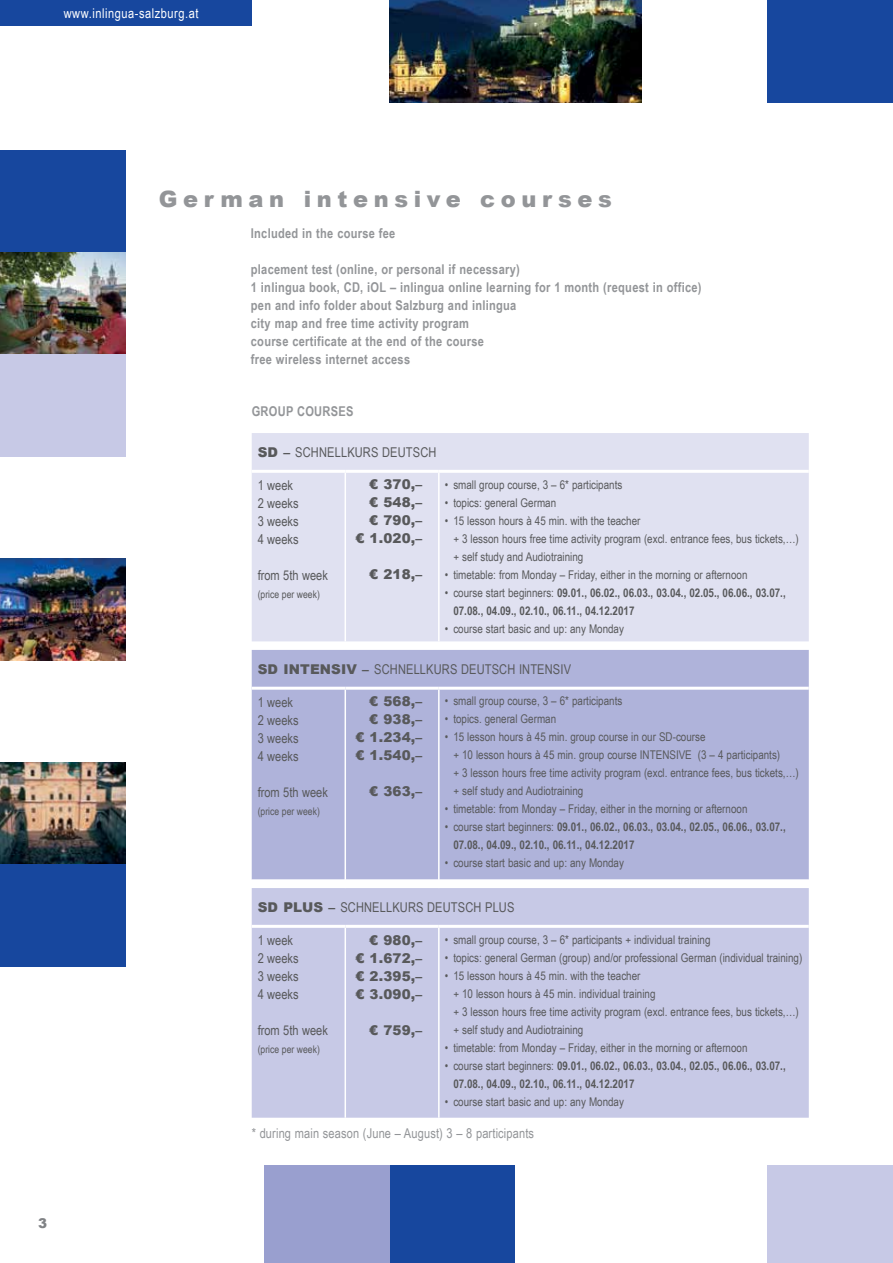
<style>
.page{position:relative;width:893px;height:1263px;background:#fff}
.page>*{position:absolute;margin:0;border:0;box-sizing:border-box;transform-origin:0 0}
.t1{font:900 22.5px "Arial";letter-spacing:.25em;color:#939598}
.t2{font:700 13.5px/18px "Arial Narrow";letter-spacing:.02em;color:#939598}
.t3{font:13.5px/18px "Arial Narrow";color:#58595b}
.t4{font:900 13.5px/18px "Arial";letter-spacing:.01em;color:#58595b;text-align:right}
.t5{font:13.5px "Arial Narrow";letter-spacing:.01em;color:#939598}
.t6{font:13.5px "Arial Narrow";letter-spacing:.04em;color:#fff}
.t7{font:900 13.5px "Arial";color:#808285}
.t8{font:12px/18px "Arial Narrow";color:#58595b}
.t9{font:700 12px/18px "Arial Narrow";color:#58595b}
.t10{font:10.5px "Arial Narrow";color:#58595b}
.s1{font-family:"Arial";font-weight:900}
.s2{font-weight:400}
</style>
<div class="page">
<div style="left:0;top:0;width:252px;height:26px;background:#17479e"></div>
<img style="left:389px;top:0;width:252px;height:102px">
<div style="left:767px;top:0;width:126px;height:102px;background:#17479e"></div>
<div style="left:767px;top:1165px;width:126px;height:98px;background:#c7c9e6"></div>
<div style="left:389px;top:1165px;width:126px;height:98px;background:#17479e"></div>
<div style="left:264px;top:1165px;width:125px;height:98px;background:#999fcf"></div>
<div style="left:0;top:150px;width:126px;height:102px;background:#17479e"></div>
<img style="left:0;top:252px;width:126px;height:102px">
<div style="left:0;top:354px;width:126px;height:102px;background:#c7c9e6"></div>
<img style="left:0;top:558px;width:126px;height:102px">
<img style="left:0;top:763px;width:126px;height:102px">
<div style="left:0;top:865px;width:126px;height:102px;background:#17479e"></div>
<div style="left:252px;top:433px;width:557px;height:208px;background:#e0e1f1"></div>
<div style="left:252px;top:650px;width:557px;height:229px;background:#afb3da"></div>
<div style="left:252px;top:888px;width:557px;height:230px;background:#c7c9e6"></div>
<hr style="left:345px;top:473px;width:1px;height:168px;background:#fff">
<hr style="left:438px;top:473px;width:2px;height:168px;background:#fff">
<hr style="left:345px;top:928px;width:1px;height:190px;background:#fff">
<hr style="left:438px;top:928px;width:2px;height:190px;background:#fff">
<hr style="left:345px;top:690px;width:1px;height:189px;background:#fff">
<hr style="left:438px;top:690px;width:2px;height:189px;background:#fff">
<svg style="left:252px;top:879px;width:557px;height:1px"></svg>
<hr style="left:252px;top:470px;width:93px;height:3px;background:#fff">
<hr style="left:345px;top:470px;width:94px;height:3px;background:#fff">
<hr style="left:439px;top:470px;width:370px;height:3px;background:#fff">
<hr style="left:252px;top:925px;width:93px;height:3px;background:#fff">
<hr style="left:345px;top:925px;width:94px;height:3px;background:#fff">
<hr style="left:439px;top:925px;width:370px;height:3px;background:#fff">
<hr style="left:252px;top:687px;width:93px;height:3px;background:#fff">
<hr style="left:345px;top:687px;width:94px;height:3px;background:#fff">
<hr style="left:439px;top:687px;width:370px;height:3px;background:#fff">
<p class="t6" style="left:64px;top:4px;width:136px">www.inlingua-salzburg.at</p>
<p class="t7" style="left:38px;top:1213px;width:11px">3</p>
<h1 class="t1" style="left:159px;top:183px;width:455px">German intensive courses</h1>
<p class="t2" style="left:251px;top:223px;width:146px">Included in the course fee</p>
<p class="t2" style="left:251px;top:259px;width:452px">placement test (online, or personal if necessary)<br>1 inlingua book, CD, iOL – inlingua online learning for 1 month (request in office) pen and info folder about Salzburg and inlingua<br>city map and free time activity program<br>course certificate at the end of the course<br>free wireless internet access</p>
<p class="t2" style="left:252px;top:401px;width:80px">Group courses</p>
<p class="t3" style="left:258px;top:443px;width:180px"><span class="s1">SD –</span> SCHNELLKURS DEUTSCH</p>
<p class="t3" style="left:258px;top:475px;width:42px">1 week<br>2 weeks<br>3 weeks<br>4 weeks</p>
<p class="t3" style="left:258px;top:565px;width:72px">from 5th week</p>
<p class="t10" style="left:258px;top:586px;width:64px">(price per week)</p>
<p class="t4" style="left:355px;top:475px;width:68px">€ 370,–<br>€ 548,–<br>€ 790,–<br>€ 1.020,–</p>
<p class="t4" style="left:369px;top:565px;width:55px">€ 218,–</p>
<p class="t8" style="left:445px;top:475px;width:179px">• small group course, 3 – 6* participants</p>
<p class="t8" style="left:445px;top:493px;width:113px">• topics: general German</p>
<p class="t8" style="left:453px;top:511px;width:347px;text-indent:-9px">• 15 lesson hours à 45 min. with the teacher<br>+ 3 lesson hours free time activity program (excl. entrance fees, bus tickets,…) + self study and Audiotraining</p>
<p class="t8" style="left:445px;top:565px;width:304px">• timetable: from Monday – Friday, either in the morning or afternoon</p>
<p class="t9" style="left:453px;top:583px;width:334px;text-indent:-9px"><span class="s2">• course start beginners:</span> 09.01., 06.02., 06.03., 03.04., 02.05., 06.06., 03.07.,<br>07.08., 04.09., 02.10., 06.11., 04.12.2017</p>
<p class="t8" style="left:445px;top:619px;width:181px">• course start basic and up: any Monday</p>
<p class="t3" style="left:258px;top:660px;width:315px"><span class="s1">SD INTENSIV –</span> SCHNELLKURS DEUTSCH INTENSIV</p>
<p class="t3" style="left:258px;top:692px;width:42px">1 week<br>2 weeks<br>3 weeks<br>4 weeks</p>
<p class="t3" style="left:258px;top:782px;width:72px">from 5th week</p>
<p class="t10" style="left:258px;top:803px;width:64px">(price per week)</p>
<p class="t4" style="left:355px;top:692px;width:68px">€ 568,–<br>€ 938,–<br>€ 1.234,– € 1.540,–</p>
<p class="t4" style="left:369px;top:782px;width:55px">€ 363,–</p>
<p class="t8" style="left:445px;top:692px;width:179px">• small group course, 3 – 6* participants</p>
<p class="t8" style="left:445px;top:710px;width:113px">• topics. general German</p>
<p class="t8" style="left:453px;top:728px;width:347px;text-indent:-9px">• 15 lesson hours à 45 min. group course in our SD-course<br>+ 10 lesson hours à 45 min. group course INTENSIVE (3 – 4 participants)<br>+ 3 lesson hours free time activity program (excl. entrance fees, bus tickets,…) + self study and Audiotraining</p>
<p class="t8" style="left:445px;top:800px;width:304px">• timetable: from Monday – Friday, either in the morning or afternoon</p>
<p class="t9" style="left:453px;top:818px;width:334px;text-indent:-9px"><span class="s2">• course start beginners:</span> 09.01., 06.02., 06.03., 03.04., 02.05., 06.06., 03.07.,<br>07.08., 04.09., 02.10., 06.11., 04.12.2017</p>
<p class="t8" style="left:445px;top:854px;width:181px">• course start basic and up: any Monday</p>
<p class="t3" style="left:258px;top:898px;width:258px"><span class="s1">SD PLUS –</span> SCHNELLKURS DEUTSCH PLUS</p>
<p class="t3" style="left:258px;top:930px;width:42px">1 week<br>2 weeks<br>3 weeks<br>4 weeks</p>
<p class="t3" style="left:258px;top:1020px;width:72px">from 5th week</p>
<p class="t10" style="left:258px;top:1041px;width:64px">(price per week)</p>
<p class="t4" style="left:355px;top:930px;width:68px;text-align:justify;text-indent:14px">€ 980,– € 1.672,– € 2.395,– € 3.090,–</p>
<p class="t4" style="left:369px;top:1020px;width:55px">€ 759,–</p>
<p class="t8" style="left:445px;top:930px;width:267px">• small group course, 3 – 6* participants + individual training</p>
<p class="t8" style="left:445px;top:948px;width:359px">• topics: general German (group) and/or professional German (individual training)</p>
<p class="t8" style="left:453px;top:966px;width:347px;text-indent:-9px">• 15 lesson hours à 45 min. with the teacher<br>+ 10 lesson hours à 45 min. individual training<br>+ 3 lesson hours free time activity program (excl. entrance fees, bus tickets,…) + self study and Audiotraining</p>
<p class="t8" style="left:445px;top:1038px;width:304px">• timetable: from Monday – Friday, either in the morning or afternoon</p>
<p class="t9" style="left:453px;top:1056px;width:334px;text-indent:-9px"><span class="s2">• course start beginners:</span> 09.01., 06.02., 06.03., 03.04., 02.05., 06.06., 03.07.,<br>07.08., 04.09., 02.10., 06.11., 04.12.2017</p>
<p class="t8" style="left:445px;top:1092px;width:181px">• course start basic and up: any Monday</p>
<p class="t5" style="left:252px;top:1123px;width:284px">* during main season (June – August) 3 – 8 participants</p>
</div>
